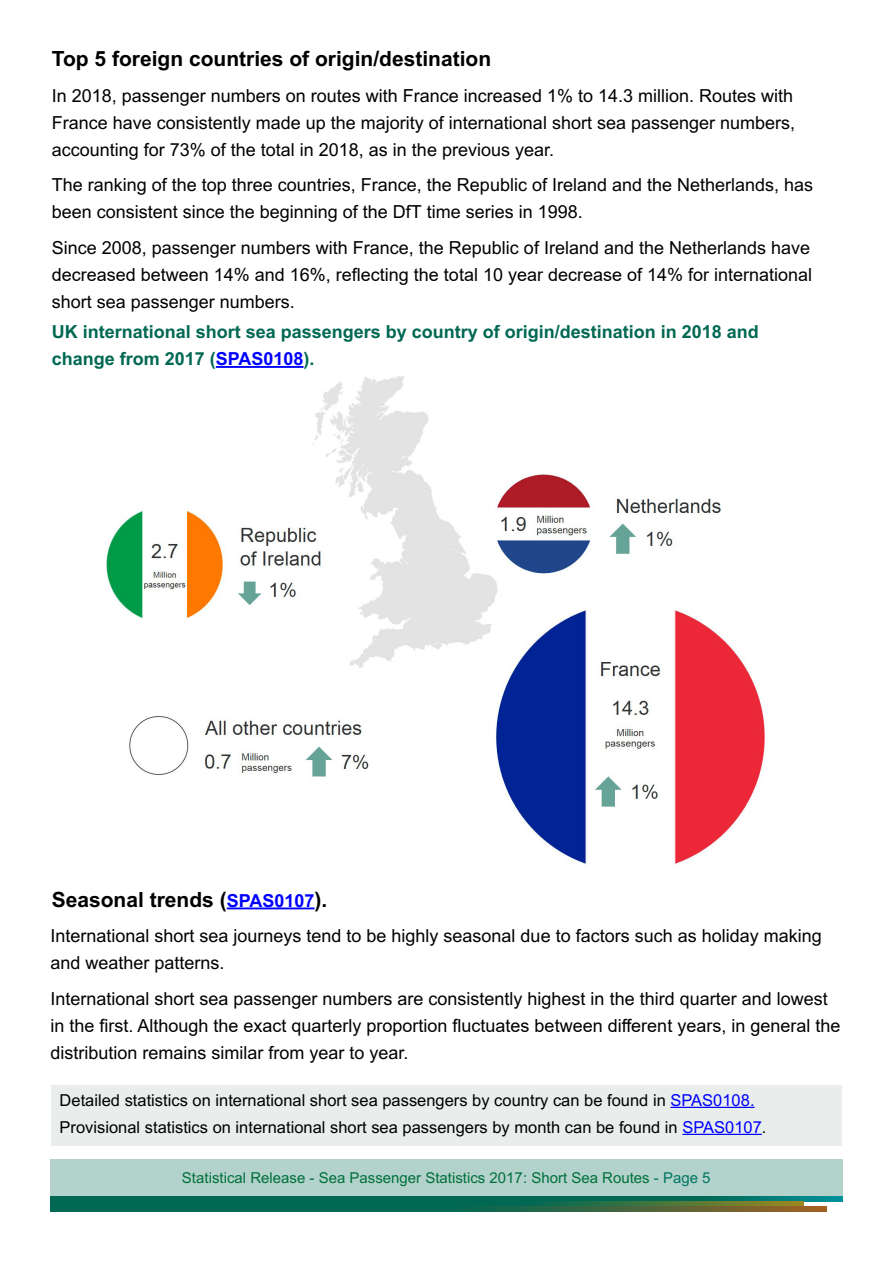
<style>
.page{position:relative;width:893px;height:1263px;background:#fff}
.page>*{position:absolute;margin:0;border:0;box-sizing:border-box;transform-origin:0 0}
.t1{font:700 21px "Arial";color:#000}
.t2{font:18px/27px "Arial";color:#000}
.t3{font:700 18px/27px "Arial";color:#006853}
.t4{font:16.5px/27px "Arial";color:#000}
.t5{font:15px "Arial";color:#00703c}
.s1{font-family:"Arial MT2"}
.s2{color:#00f}
.s3{font-size:18px;color:#00f}
.s4{color:#007662}
</style>
<div class="page">
<div style="left:50px;top:1160px;width:792px;height:36px;background:#b3d2cb"></div>
<svg style="left:50px;top:1196px;width:792px;height:5px;background:#006b59"></svg>
<svg style="left:50px;top:1201px;width:753px;height:5px;background:#1b6d4a"></svg>
<svg style="left:50px;top:1206px;width:777px;height:6px;background:#256647"></svg>
<hr style="left:216px;top:366px;width:88px;height:2px;background:#00f">
<img style="left:106px;top:376px;width:659px;height:489px">
<hr style="left:227px;top:907px;width:88px;height:2px;background:#00f">
<div style="left:51px;top:1085px;width:790px;height:61px;background:#e9eeed"></div>
<hr style="left:670px;top:1107px;width:85px;height:1px;background:#00f">
<hr style="left:682px;top:1134px;width:80px;height:1px;background:#00f">
<p class="t1" style="left:52px;top:44px;width:441px">Top 5 foreign countries of origin/destination</p>
<p class="t2" style="left:52px;top:82px;width:745px;text-align:justify">In 2018, passenger numbers on routes with France increased 1% to 14.3 million. Routes with France have consistently made up the majority of international short sea passenger numbers, accounting for 73% of the total in 2018, as in the previous year.</p>
<p class="t2" style="left:52px;top:171px;width:763px">The ranking of the top three countries, France, the Republic of Ireland and the Netherlands, has been consistent since the beginning of the DfT time series in 1998.</p>
<p class="t2" style="left:52px;top:234px;width:762px;text-align:justify">Since 2008, passenger numbers with France, the Republic of Ireland and the Netherlands have <span class="s1">decreased between 14% and 16%, reflecting the total 10 year decrease of 14% for international </span>short sea passenger numbers.</p>
<p class="t3" style="left:52px;top:318px;width:709px">UK international short sea passengers by country of origin/destination in 2018 and change from 2017 (<span class="s2">SPAS0108</span>).</p>
<p class="t1" style="left:52px;top:884px;width:277px">Seasonal trends (<span class="s3">SPAS0107</span>).</p>
<p class="t2" style="left:50px;top:922px;width:773px">International short sea journeys tend to be highly seasonal due to factors such as holiday making and weather patterns.</p>
<p class="t2" style="left:50px;top:985px;width:792px">International short sea passenger numbers are consistently highest in the third quarter and lowest <span class="s1">in the first. Although the exact quarterly proportion fluctuates between different years, in general the </span>distribution remains similar from year to year.</p>
<p class="t4" style="left:60px;top:1086px;width:708px">Detailed statistics on international short sea passengers by country can be found in <span class="s2">SPAS0108.<br></span>Provisional statistics on international short sea passengers by month can be found in <span class="s2">SPAS0107</span>.</p>
<p class="t5" style="left:182px;top:1168px;width:530px">Statistical Release - Sea Passenger Statistics 2017: Short Sea Routes <span class="s4">- Page 5</span></p>
</div>
